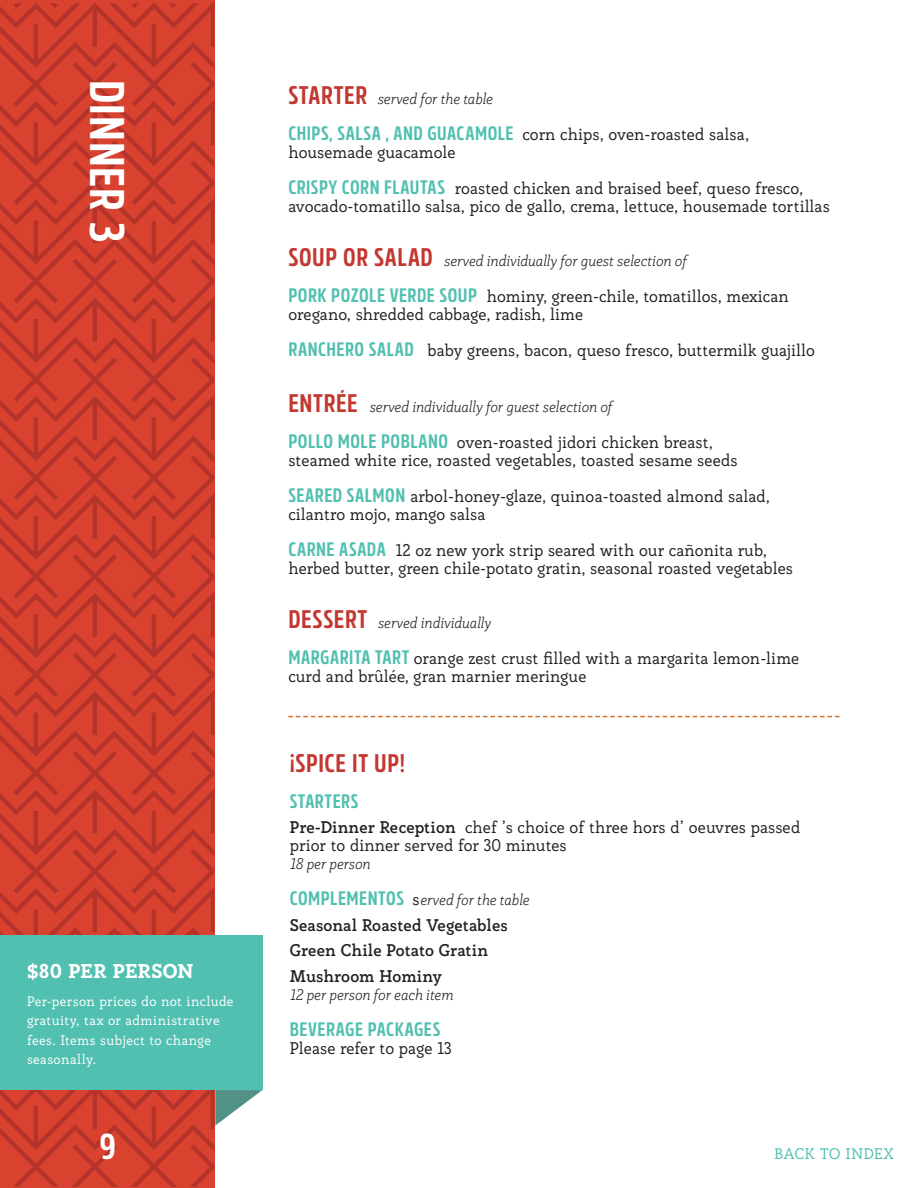
<style>
.page{position:relative;width:918px;height:1188px;background:#fff}
.page>*{position:absolute;margin:0;border:0;box-sizing:border-box;transform-origin:0 0}
.t1{font:700 48.75px "Rockeby Cd";letter-spacing:.015em;color:#fff}
.t2{font:700 36px "Rockeby Cd";color:#fff}
.t3{font:700 25.5px "Rockeby Cd";letter-spacing:.025em;color:#c33831}
.t4{font:700 19.5px "Rockeby Cd";letter-spacing:.025em;color:#51c0b0}
.t5{font:800 19.5px "Rogliano";letter-spacing:.015em;color:#fff}
.t6{font:16.5px/18px "Rogliano";color:#231f20}
.t7{font:700 16.5px "Rogliano";color:#231f20}
.t8{font:italic 300 15px "Rogliano";color:#231f20}
.t9{font:15px "Rogliano";letter-spacing:.03em;color:#51c0b0}
.t10{font:13.5px/19.5px "Rogliano";letter-spacing:.03em;color:#fff}
.s1{font-family:"Rockeby Cd";font-weight:700;font-style:normal;font-size:25.5px;color:#c33831}
.s2{font-family:"Rockeby Cd";font-weight:700;font-size:19.5px;color:#51c0b0}
.s3{font-weight:700}
.s4{font-family:"Rockeby Cd";font-weight:700;font-style:normal;font-size:19.5px;color:#51c0b0}
.s5{font-weight:400;font-style:normal;font-size:16.5px}
</style>
<div class="page">
<svg style="left:0;top:1px;width:214px;height:1186px;background:#cf3e2d"></svg>
<div style="left:0;top:935px;width:262px;height:155px;background:#51c0b0"></div>
<svg style="left:215px;top:1090px;width:47px;height:36px"></svg>
<svg style="left:288px;top:716px;width:552px;height:1px"></svg>
<p class="t1" style="left:135px;top:80px;width:164px;rotate:90deg">DINNER 3</p>
<p class="t8" style="left:288px;top:89px;width:206px"><span class="s1">STARTER</span> served for the table</p>
<p class="t6" style="left:288px;top:125px;width:462px"><span class="s2">CHIPS, SALSA , AND GUACAMOLE</span> corn chips, oven-roasted salsa, housemade guacamole</p>
<p class="t6" style="left:288px;top:179px;width:543px"><span class="s2">CRISPY CORN FLAUTAS</span> roasted chicken and braised beef, queso fresco, avocado-tomatillo salsa, pico de gallo, crema, lettuce, housemade tortillas</p>
<p class="t8" style="left:288px;top:251px;width:399px"><span class="s1">SOUP OR SALAD</span> served individually for guest selection of</p>
<p class="t6" style="left:288px;top:287px;width:502px"><span class="s2">PORK POZOLE VERDE SOUP</span> hominy, green-chile, tomatillos, mexican oregano, shredded cabbage, radish, lime</p>
<p class="t6" style="left:288px;top:341px;width:528px"><span class="s2">RANCHERO SALAD</span> baby greens, bacon, queso fresco, buttermilk guajillo</p>
<p class="t8" style="left:288px;top:397px;width:325px"><span class="s1">ENTRÉE</span> served individually for guest selection of</p>
<p class="t6" style="left:288px;top:433px;width:426px"><span class="s2">POLLO MOLE POBLANO</span> oven-roasted jidori chicken breast,</p>
<p class="t6" style="left:288px;top:451px;width:451px">steamed white rice, roasted vegetables, toasted sesame seeds</p>
<p class="t6" style="left:288px;top:487px;width:483px"><span class="s2">SEARED SALMON</span> arbol-honey-glaze, quinoa-toasted almond salad, cilantro mojo, mango salsa</p>
<p class="t6" style="left:288px;top:541px;width:506px"><span class="s2">CARNE ASADA</span> 12 oz new york strip seared with our cañonita rub, herbed butter, green chile-potato gratin, seasonal roasted vegetables</p>
<p class="t8" style="left:288px;top:613px;width:204px"><span class="s1">DESSERT</span> served individually</p>
<p class="t6" style="left:288px;top:649px;width:512px"><span class="s2">MARGARITA TART</span> orange zest crust filled with a margarita lemon-lime curd and brûlée, gran marnier meringue</p>
<p class="t5" style="left:27px;top:958px;width:168px">$80 PER PERSON</p>
<p class="t10" style="left:27px;top:991px;width:208px">Per-person prices do not include gratuity, tax or administrative fees. Items subject to change seasonally.</p>
<p class="t2" style="left:99px;top:1125px;width:18px">9</p>
<p class="t3" style="left:290px;top:748px;width:117px">¡SPICE IT UP!</p>
<p class="t4" style="left:290px;top:789px;width:70px">STARTERS</p>
<p class="t6" style="left:290px;top:818px;width:512px"><span class="s3">Pre-Dinner Reception</span> chef ’s choice of three hors d’ oeuvres passed prior to dinner served for 30 minutes</p>
<p class="t8" style="left:290px;top:854px;width:82px">18 per person</p>
<p class="t8" style="left:290px;top:890px;width:241px"><span class="s4">COMPLEMENTOS</span> <span class="s5">s</span>erved for the table</p>
<p class="t7" style="left:290px;top:914px;width:219px">Seasonal Roasted Vegetables</p>
<p class="t7" style="left:290px;top:940px;width:200px">Green Chile Potato Gratin</p>
<p class="t7" style="left:290px;top:965px;width:153px">Mushroom Hominy</p>
<p class="t8" style="left:290px;top:985px;width:165px">12 per person for each item</p>
<p class="t4" style="left:290px;top:1017px;width:152px">BEVERAGE PACKAGES</p>
<p class="t6" style="left:290px;top:1039px;width:163px">Please refer to page 13</p>
<p class="t9" style="left:774px;top:1144px;width:121px">BACK TO INDEX</p>
</div>
